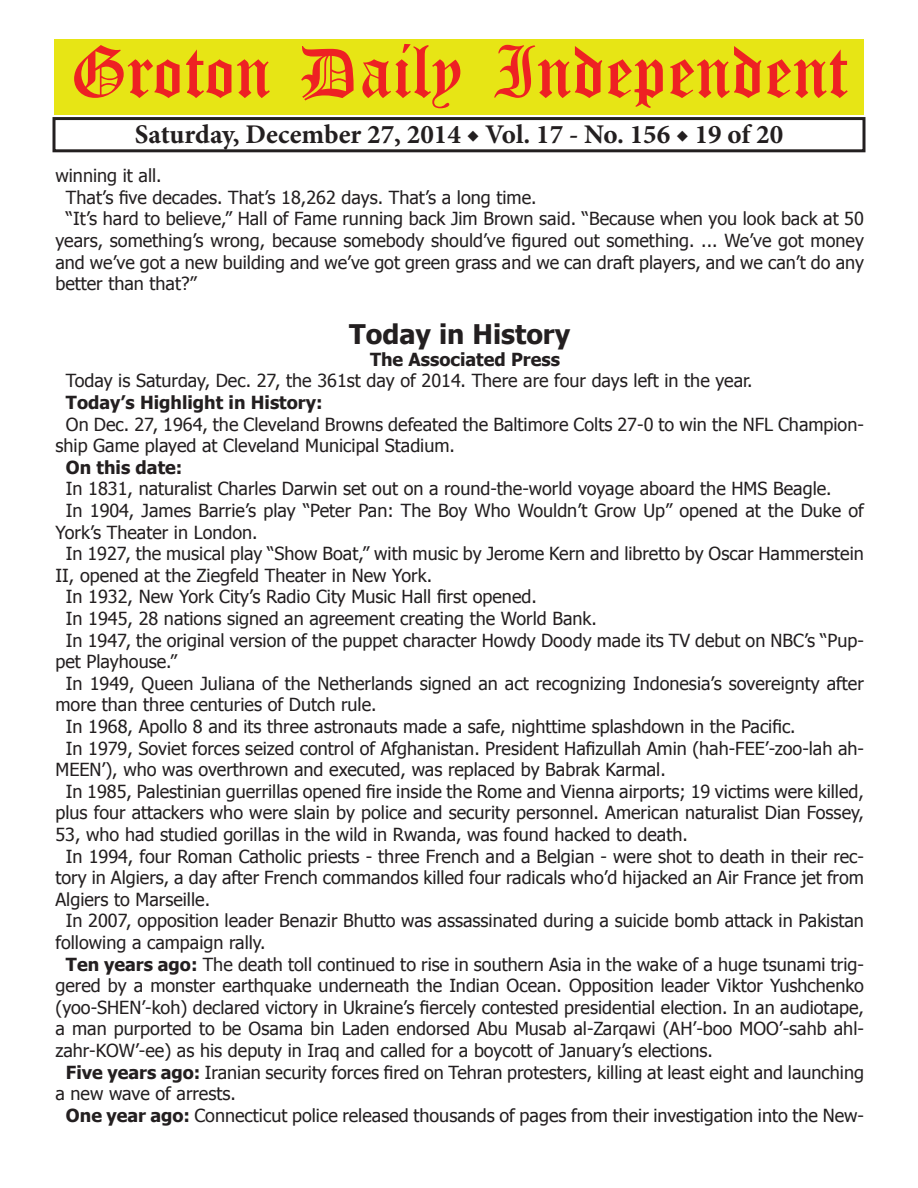
<style>
.page{position:relative;width:918px;height:1188px;background:#fff}
.page>*{position:absolute;margin:0;border:0;box-sizing:border-box;transform-origin:0 0}
.t1{font:54px "Old English Five";color:#ee2123}
.t2{font:700 27px "Minion Pro";color:#231f20}
.t3{font:700 27px "Tahoma";color:#231f20}
.t4{font:18px/21.6px "Tahoma";color:#231f20}
.t5{font:700 18px "Tahoma";color:#231f20}
.s1{font-weight:700}
</style>
<div class="page">
<div style="left:52px;top:117px;width:814px;height:35px;border:3px solid #231f20"></div>
<div style="left:54px;top:40px;width:810px;height:75px;background:#e7e515"></div>
<h1 class="t1" style="left:70px;top:47px;width:779px">Groton Daily Independent</h1>
<h2 class="t2" style="left:135px;top:116px;width:650px">Saturday, December 27, 2014 ◆ Vol. 17 - No. 156 ◆ 19 of 20</h2>
<p class="t4" style="left:56px;top:164px;width:108px">winning it all.</p>
<p class="t4" style="left:66px;top:186px;width:472px">That’s five decades. That’s 18,262 days. That’s a long time.</p>
<p class="t4" style="left:66px;top:207px;width:799px">“It’s hard to believe,” Hall of Fame running back Jim Brown said. “Because when you look back at 50</p>
<p class="t4" style="left:56px;top:229px;width:810px">years, something’s wrong, because somebody should’ve figured out something. ... We’ve got money</p>
<p class="t4" style="left:56px;top:250px;width:810px">and we’ve got a new building and we’ve got green grass and we can draft players, and we can’t do any</p>
<p class="t4" style="left:56px;top:272px;width:143px">better than that?”</p>
<h2 class="t3" style="left:349px;top:315px;width:222px">Today in History</h2>
<p class="t5" style="left:370px;top:347px;width:191px">The Associated Press</p>
<p class="t4" style="left:66px;top:369px;width:688px">Today is Saturday, Dec. 27, the 361st day of 2014. There are four days left in the year.</p>
<p class="t5" style="left:66px;top:390px;width:258px">Today’s Highlight in History:</p>
<p class="t4" style="left:56px;top:412px;width:810px;text-indent:10px">On Dec. 27, 1964, the Cleveland Browns defeated the Baltimore Colts 27-0 to win the NFL Champion&shy;ship Game played at Cleveland Municipal Stadium.</p>
<p class="t5" style="left:66px;top:455px;width:118px">On this date:</p>
<p class="t4" style="left:66px;top:477px;width:767px">In 1831, naturalist Charles Darwin set out on a round-the-world voyage aboard the HMS Beagle.</p>
<p class="t4" style="left:66px;top:499px;width:799px">In 1904, James Barrie’s play “Peter Pan: The Boy Who Wouldn’t Grow Up” opened at the Duke of</p>
<p class="t4" style="left:56px;top:520px;width:204px">York’s Theater in London.</p>
<p class="t4" style="left:66px;top:542px;width:799px">In 1927, the musical play “Show Boat,” with music by Jerome Kern and libretto by Oscar Hammerstein</p>
<p class="t4" style="left:56px;top:564px;width:378px">II, opened at the Ziegfeld Theater in New York.</p>
<p class="t4" style="left:66px;top:585px;width:472px">In 1932, New York City’s Radio City Music Hall first opened.</p>
<p class="t4" style="left:66px;top:607px;width:532px">In 1945, 28 nations signed an agreement creating the World Bank.</p>
<p class="t4" style="left:66px;top:628px;width:799px">In 1947, the original version of the puppet character Howdy Doody made its TV debut on NBC’s “Pup-</p>
<p class="t4" style="left:56px;top:650px;width:123px">pet Playhouse.”</p>
<p class="t4" style="left:66px;top:672px;width:799px">In 1949, Queen Juliana of the Netherlands signed an act recognizing Indonesia’s sovereignty after</p>
<p class="t4" style="left:56px;top:693px;width:323px">more than three centuries of Dutch rule.</p>
<p class="t4" style="left:66px;top:715px;width:731px">In 1968, Apollo 8 and its three astronauts made a safe, nighttime splashdown in the Pacific.</p>
<p class="t4" style="left:66px;top:736px;width:800px">In 1979, Soviet forces seized control of Afghanistan. President Hafizullah Amin (hah-FEE’-zoo-lah ah-</p>
<p class="t4" style="left:56px;top:758px;width:612px">MEEN’), who was overthrown and executed, was replaced by Babrak Karmal.</p>
<p class="t4" style="left:66px;top:780px;width:799px">In 1985, Palestinian guerrillas opened fire inside the Rome and Vienna airports; 19 victims were killed,</p>
<p class="t4" style="left:56px;top:801px;width:810px">plus four attackers who were slain by police and security personnel. American naturalist Dian Fossey,</p>
<p class="t4" style="left:56px;top:823px;width:634px">53, who had studied gorillas in the wild in Rwanda, was found hacked to death.</p>
<p class="t4" style="left:66px;top:844px;width:799px">In 1994, four Roman Catholic priests - three French and a Belgian - were shot to death in their rec-</p>
<p class="t4" style="left:56px;top:866px;width:810px">tory in Algiers, a day after French commandos killed four radicals who’d hijacked an Air France jet from</p>
<p class="t4" style="left:56px;top:888px;width:156px">Algiers to Marseille.</p>
<p class="t4" style="left:66px;top:909px;width:799px">In 2007, opposition leader Benazir Bhutto was assassinated during a suicide bomb attack in Pakistan</p>
<p class="t4" style="left:56px;top:931px;width:212px">following a campaign rally.</p>
<p class="t4" style="left:66px;top:952px;width:799px"><span class="s1">Ten years ago:</span> The death toll continued to rise in southern Asia in the wake of a huge tsunami trig-</p>
<p class="t4" style="left:56px;top:974px;width:810px">gered by a monster earthquake underneath the Indian Ocean. Opposition leader Viktor Yushchenko</p>
<p class="t4" style="left:56px;top:996px;width:810px">(yoo-SHEN’-koh) declared victory in Ukraine’s fiercely contested presidential election. In an audiotape,</p>
<p class="t4" style="left:56px;top:1017px;width:810px">a man purported to be Osama bin Laden endorsed Abu Musab al-Zarqawi (AH’-boo MOO’-sahb ahl-</p>
<p class="t4" style="left:56px;top:1039px;width:659px">zahr-KOW’-ee) as his deputy in Iraq and called for a boycott of January’s elections.</p>
<p class="t4" style="left:66px;top:1060px;width:800px"><span class="s1">Five years ago:</span> Iranian security forces fired on Tehran protesters, killing at least eight and launching</p>
<p class="t4" style="left:55px;top:1082px;width:182px">a new wave of arrests.</p>
<p class="t4" style="left:66px;top:1104px;width:799px"><span class="s1">One year ago:</span> Connecticut police released thousands of pages from their investigation into the New-</p>
</div>
